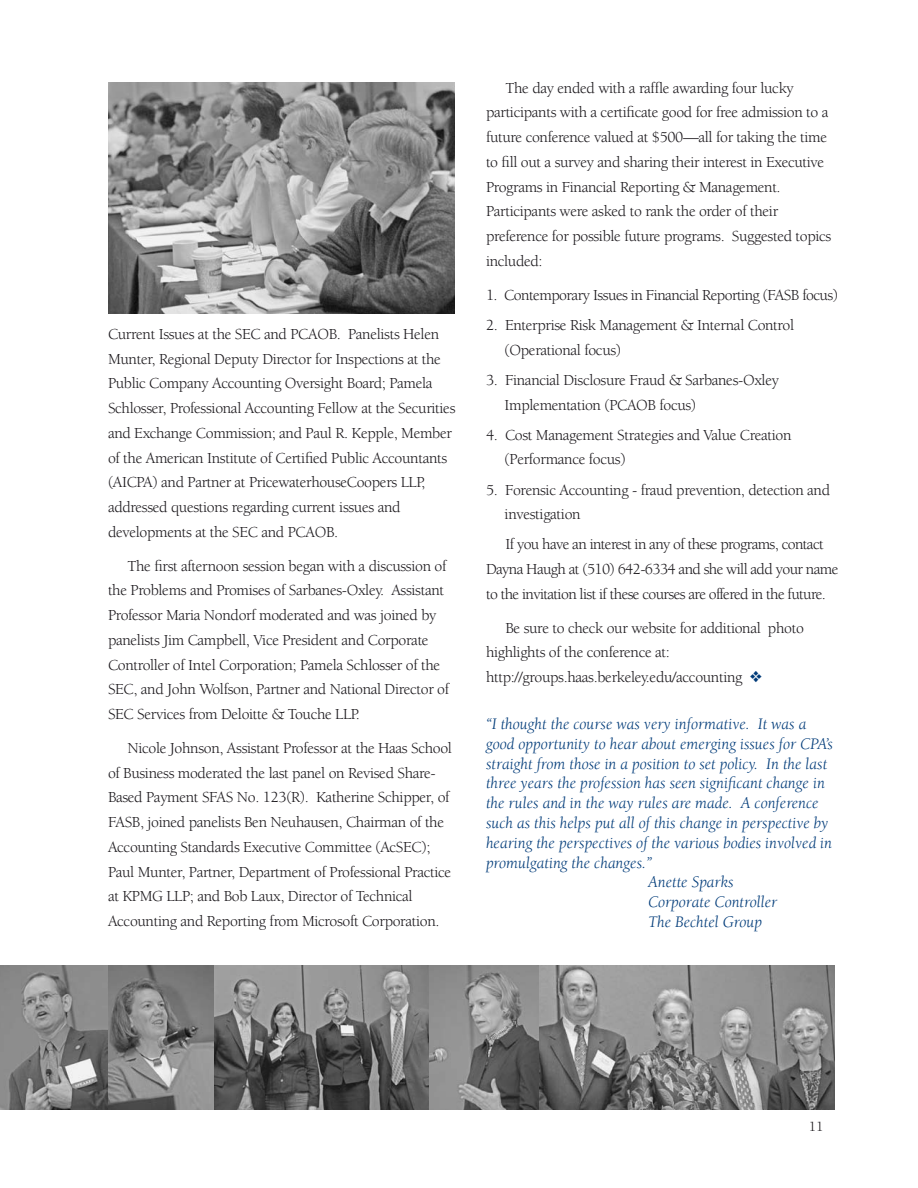
<style>
.page{position:relative;width:918px;height:1188px;background:#fff}
.page>*{position:absolute;margin:0;border:0;box-sizing:border-box;transform-origin:0 0}
.t1{font:italic 16.5px "Berkeley";color:#003b79}
.t2{font:15.75px/24.8px "Berkeley";letter-spacing:-.02em;color:#1a171b}
.t3{font:15.75px/24.8px "Berkeley";letter-spacing:-.04em;color:#1a171b}
.t4{font:14.25px "Berkeley";color:#1a171b}
.s1{color:#003b79}
</style>
<div class="page">
<img style="left:108px;top:83px;width:347px;height:231px">
<img style="left:537px;top:965px;width:298px;height:145px">
<img style="left:0;top:965px;width:539px;height:144px">
<p class="t2" style="left:108px;top:322px;width:349px">Current Issues at the SEC and PCAOB. Panelists Helen Munter, Regional Deputy Director for Inspections at the Public Company Accounting Oversight Board; Pamela Schlosser, Professional Accounting Fellow at the Securities and Exchange Commission; and Paul R. Kepple, Member of the American Institute of Certified Public Accountants (AICPA) and Partner at PricewaterhouseCoopers LLP, addressed questions regarding current issues and developments at the SEC and PCAOB.</p>
<p class="t2" style="left:108px;top:554px;width:343px;text-indent:20px">The first afternoon session began with a discussion of the Problems and Promises of Sarbanes-Oxley. Assistant Professor Maria Nondorf moderated and was joined by panelists Jim Campbell, Vice President and Corporate Controller of Intel Corporation; Pamela Schlosser of the SEC, and John Wolfson, Partner and National Director of SEC Services from Deloitte &amp; Touche LLP.</p>
<p class="t2" style="left:108px;top:736px;width:346px;text-indent:20px">Nicole Johnson, Assistant Professor at the Haas School of Business moderated the last panel on Revised Share-Based Payment SFAS No. 123 (R). Katherine Schipper, of FASB, joined panelists Ben Neuhausen, Chairman of the Accounting Standards Executive Committee (AcSEC); Paul Munter, Partner, Department of Professional Practice at KPMG LLP; and Bob Laux, Director of Technical Accounting and Reporting from Microsoft Corporation.</p>
<p class="t2" style="left:486px;top:76px;width:347px;text-indent:20px">The day ended with a raffle awarding four lucky participants with a certificate good for free admission to a future conference valued at $500—all for taking the time to fill out a survey and sharing their interest in Executive Programs in Financial Reporting &amp; Management.<br>Participants were asked to rank the order of their preference for possible future programs. Suggested topics included:</p>
<p class="t2" style="left:486px;top:283px;width:354px">1. Contemporary Issues in Financial Reporting (FASB focus)</p>
<p class="t2" style="left:505px;top:313px;width:291px;text-indent:-19px">2. Enterprise Risk Management &amp; Internal Control (Operational focus)</p>
<p class="t2" style="left:505px;top:368px;width:276px;text-indent:-19px">3. Financial Disclosure Fraud &amp; Sarbanes-Oxley<br>Implementation (PCAOB focus)</p>
<p class="t2" style="left:505px;top:423px;width:288px;text-indent:-19px">4. Cost Management Strategies and Value Creation (Performance focus)</p>
<p class="t2" style="left:505px;top:478px;width:327px;text-indent:-19px">5. Forensic Accounting - fraud prevention, detection and investigation</p>
<p class="t3" style="left:486px;top:532px;width:354px;text-indent:20px">If you have an interest in any of these programs, contact<br>Dayna Haugh at (510) 642-6334 and she will add your name to the invitation list if these courses are offered in the future.</p>
<p class="t2" style="left:486px;top:616px;width:319px;text-indent:20px">Be sure to check our website for additional photo highlights of the conference at: http://groups.haas.berkeley.edu/accounting <span class="s1">❖</span></p>
<p class="t1" style="left:486px;top:715px;width:322px">“I thought the course was very informative. It was a</p>
<p class="t1" style="left:486px;top:735px;width:348px">good opportunity to hear about emerging issues for CPA’s</p>
<p class="t1" style="left:486px;top:755px;width:343px">straight from those in a position to set policy. In the last</p>
<p class="t1" style="left:486px;top:775px;width:340px">three years the profession has seen significant change in</p>
<p class="t1" style="left:486px;top:795px;width:334px">the rules and in the way rules are made. A conference</p>
<p class="t1" style="left:486px;top:814px;width:344px">such as this helps put all of this change in perspective by</p>
<p class="t1" style="left:486px;top:834px;width:348px">hearing the perspectives of the various bodies involved in</p>
<p class="t1" style="left:486px;top:854px;width:168px">promulgating the changes.”</p>
<p class="t1" style="left:648px;top:874px;width:87px">Anette Sparks</p>
<p class="t1" style="left:648px;top:894px;width:131px">Corporate Controller</p>
<p class="t1" style="left:648px;top:913px;width:116px">The Bechtel Group</p>
<p class="t4" style="left:809px;top:1119px;width:16px">11</p>
</div>
